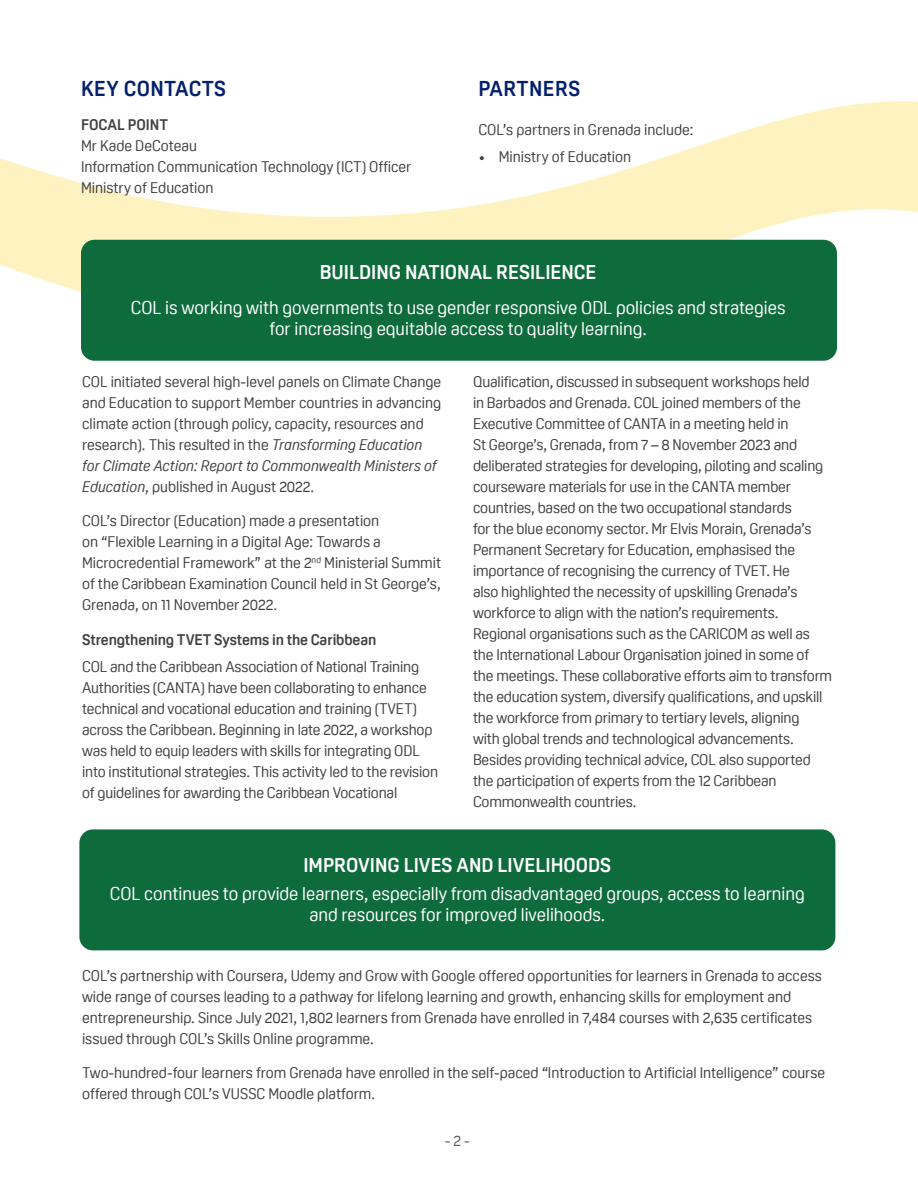
<style>
.page{position:relative;width:918px;height:1188px;background:#fff}
.page>*{position:absolute;margin:0;border:0;box-sizing:border-box;transform-origin:0 0}
.t1{font:700 21px "Oscine";letter-spacing:.02em;color:#03206c}
.t2{font:700 19.5px "Oscine";color:#fff}
.t3{font:18px/21px "Oscine";color:#fff;text-align:center}
.t4{font:15px/21px "Oscine";letter-spacing:-.01em;color:#414042}
.t5{font:700 15px "Oscine";letter-spacing:-.01em;color:#414042}
.t6{font:15px "Oscine";color:#5f6062}
.s1{font-style:italic}
</style>
<div class="page">
<svg style="left:0;top:101px;width:918px;height:191px"></svg>
<div style="left:81px;top:240px;width:756px;height:121px;background:#0e6b3b;border-radius:14px"></div>
<div style="left:79px;top:829px;width:756px;height:121px;background:#0e6b3b;border-radius:14px"></div>
<h1 class="t1" style="left:81px;top:77px;width:147px">KEY CONTACTS</h1>
<p class="t5" style="left:81px;top:117px;width:89px">FOCAL POINT</p>
<p class="t4" style="left:81px;top:136px;width:332px">Mr Kade DeCoteau<br>Information Communication Technology (ICT) Officer<br>Ministry of Education</p>
<h1 class="t1" style="left:478px;top:77px;width:104px">PARTNERS</h1>
<p class="t4" style="left:478px;top:119px;width:217px">COL’s partners in Grenada include:</p>
<p class="t4" style="left:478px;top:146px;width:154px">• Ministry of Education</p>
<h2 class="t2" style="left:320px;top:262px;width:278px">BUILDING NATIONAL RESILIENCE</h2>
<p class="t3" style="left:131px;top:297px;width:656px">COL is working with governments to use gender responsive ODL policies and strategies for increasing equitable access to quality learning.</p>
<p class="t4" style="left:82px;top:371px;width:361px">COL initiated several high-level panels on Climate Change and Education to support Member countries in advancing climate action (through policy, capacity, resources and research). This resulted in the <span class="s1">Transforming Education for Climate Action: Report to Commonwealth Ministers of Education</span>, published in August 2022.</p>
<p class="t4" style="left:82px;top:510px;width:361px">COL’s Director (Education) made a presentation<br>on “Flexible Learning in a Digital Age: Towards a Microcredential Framework” at the 2<sup>nd</sup> Ministerial Summit of the Caribbean Examination Council held in St George’s, Grenada, on 11 November 2022.</p>
<p class="t5" style="left:82px;top:631px;width:296px">Strengthening TVET Systems in the Caribbean</p>
<p class="t4" style="left:82px;top:657px;width:358px">COL and the Caribbean Association of National Training Authorities (CANTA) have been collaborating to enhance technical and vocational education and training (TVET) across the Caribbean. Beginning in late 2022, a workshop was held to equip leaders with skills for integrating ODL into institutional strategies. This activity led to the revision of guidelines for awarding the Caribbean Vocational</p>
<p class="t4" style="left:473px;top:371px;width:361px">Qualification, discussed in subsequent workshops held<br>in Barbados and Grenada. COL joined members of the Executive Committee of CANTA in a meeting held in<br>St George’s, Grenada, from 7 – 8 November 2023 and deliberated strategies for developing, piloting and scaling courseware materials for use in the CANTA member countries, based on the two occupational standards<br>for the blue economy sector. Mr Elvis Morain, Grenada’s Permanent Secretary for Education, emphasised the importance of recognising the currency of TVET. He<br>also highlighted the necessity of upskilling Grenada’s workforce to align with the nation’s requirements.<br>Regional organisations such as the CARICOM as well as the International Labour Organisation joined in some of the meetings. These collaborative efforts aim to transform the education system, diversify qualifications, and upskill the workforce from primary to tertiary levels, aligning<br>with global trends and technological advancements.<br>Besides providing technical advice, COL also supported the participation of experts from the 12 Caribbean Commonwealth countries.</p>
<h2 class="t2" style="left:303px;top:855px;width:309px">IMPROVING LIVES AND LIVELIHOODS</h2>
<p class="t3" style="left:110px;top:883px;width:696px">COL continues to provide learners, especially from disadvantaged groups, access to learning and resources for improved livelihoods.</p>
<p class="t4" style="left:82px;top:965px;width:741px">COL’s partnership with Coursera, Udemy and Grow with Google offered opportunities for learners in Grenada to access wide range of courses leading to a pathway for lifelong learning and growth, enhancing skills for employment and entrepreneurship. Since July 2021, 1,802 learners from Grenada have enrolled in 7,484 courses with 2,635 certificates issued through COL’s Skills Online programme.</p>
<p class="t4" style="left:82px;top:1062px;width:745px">Two-hundred-four learners from Grenada have enrolled in the self-paced “Introduction to Artificial Intelligence” course offered through COL’s VUSSC Moodle platform.</p>
<p class="t6" style="left:445px;top:1132px;width:27px">- 2 -</p>
</div>
